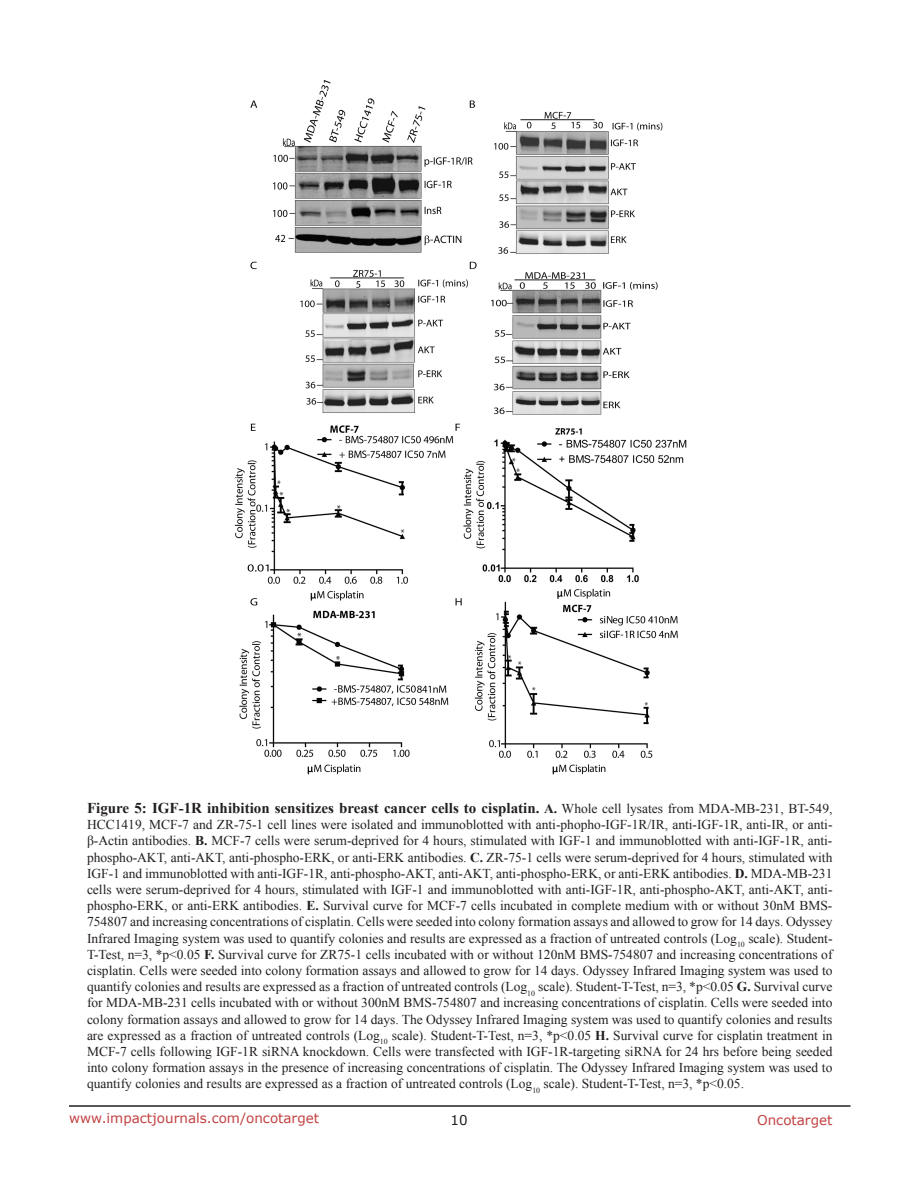
<style>
.page{position:relative;width:918px;height:1188px;background:#fff}
.page>*{position:absolute;margin:0;border:0;box-sizing:border-box;transform-origin:0 0}
.t1{font:700 15px "Times New Roman";color:#231f20}
.t2{font:13.5px/16.2px "Times New Roman";color:#231f20;text-align:justify}
.t3{font:13.5px "Verdana";color:#c24141}
.t4{font:13.5px "Verdana";color:#231f20}
.s1{font-size:13.5px}
.s2{font-weight:400;font-size:13.5px}
.s3{font-weight:700}
</style>
<div class="page">
<hr style="left:69px;top:1105px;width:781px;height:2px;background:#231f20">
<img style="left:234px;top:80px;width:453px;height:695px">
<p class="t1" style="left:87px;top:798px;width:747px">Figure 5: IGF-1R inhibition sensitizes breast cancer cells to cisplatin. <span class="s1">A.</span> <span class="s2">Whole cell lysates from MDA-MB-231, BT-549,</span></p>
<p class="t2" style="left:87px;top:816px;width:747px">HCC1419, MCF-7 and ZR-75-1 cell lines were isolated and immunoblotted with anti-phopho-IGF-1R/IR, anti-IGF-1R, anti-IR, or anti&shy;β-Actin antibodies. <span class="s3">B.</span> MCF-7 cells were serum-deprived for 4 hours, stimulated with IGF-1 and immunoblotted with anti-IGF-1R, anti&shy;phospho-AKT, anti-AKT, anti-phospho-ERK, or anti-ERK antibodies. <span class="s3">C.</span> ZR-75-1 cells were serum-deprived for 4 hours, stimulated with IGF-1 and immunoblotted with anti-IGF-1R, anti-phospho-AKT, anti-AKT, anti-phospho-ERK, or anti-ERK antibodies. <span class="s3">D.</span> MDA-MB-231 cells were serum-deprived for 4 hours, stimulated with IGF-1 and immunoblotted with anti-IGF-1R, anti-phospho-AKT, anti-AKT, anti&shy;phospho-ERK, or anti-ERK antibodies. <span class="s3">E.</span> Survival curve for MCF-7 cells incubated in complete medium with or without 30nM BMS-754807 and increasing concentrations of cisplatin. Cells were seeded into colony formation assays and allowed to grow for 14 days. Odyssey Infrared Imaging system was used to quantify colonies and results are expressed as a fraction of untreated controls (Log<sub>10</sub> scale). Student-T-Test, n=3, *p&lt;0.05 <span class="s3">F.</span> Survival curve for ZR75-1 cells incubated with or without 120nM BMS-754807 and increasing concentrations of cisplatin. Cells were seeded into colony formation assays and allowed to grow for 14 days. Odyssey Infrared Imaging system was used to quantify colonies and results are expressed as a fraction of untreated controls (Log<sub>10</sub> scale). Student-T-Test, n=3, *p&lt;0.05 <span class="s3">G.</span> Survival curve for MDA-MB-231 cells incubated with or without 300nM BMS-754807 and increasing concentrations of cisplatin. Cells were seeded into colony formation assays and allowed to grow for 14 days. The Odyssey Infrared Imaging system was used to quantify colonies and results are expressed as a fraction of untreated controls (Log<sub>10</sub> scale). Student-T-Test, n=3, *p&lt;0.05 <span class="s3">H.</span> Survival curve for cisplatin treatment in MCF-7 cells following IGF-1R siRNA knockdown. Cells were transfected with IGF-1R-targeting siRNA for 24 hrs before being seeded into colony formation assays in the presence of increasing concentrations of cisplatin. The Odyssey Infrared Imaging system was used to quantify colonies and results are expressed as a fraction of untreated controls (Log<sub>10</sub> scale). Student-T-Test, n=3, *p&lt;0.05.</p>
<p class="t3" style="left:69px;top:1109px;width:252px">www.impactjournals.com/oncotarget</p>
<p class="t4" style="left:450px;top:1111px;width:19px">10</p>
<p class="t3" style="left:757px;top:1111px;width:77px">Oncotarget</p>
</div>
